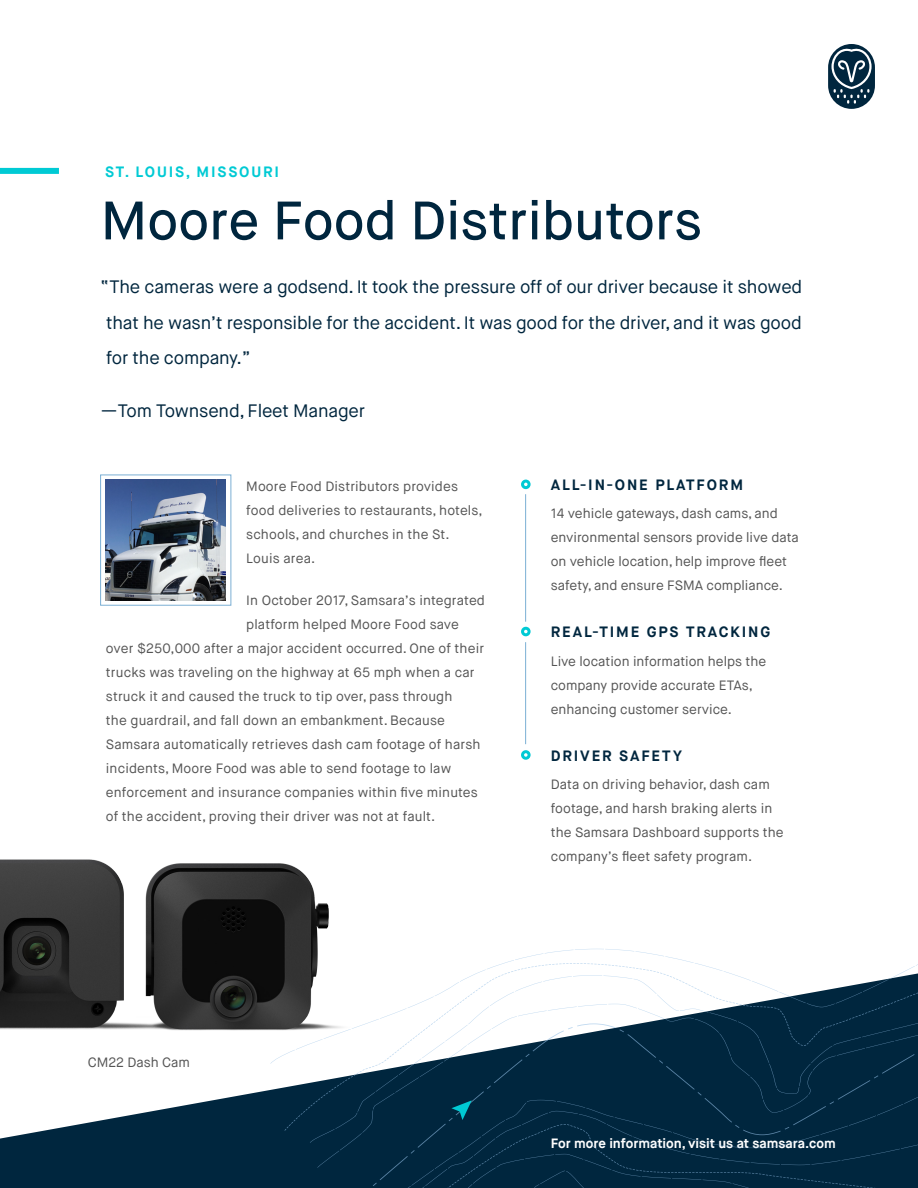
<style>
.page{position:relative;width:918px;height:1188px;background:#fff}
.page>*{position:absolute;margin:0;border:0;box-sizing:border-box;transform-origin:0 0}
.t1{font:500 54px "Maison Neue";color:#00263e}
.body_copy{font:18px/35.2px "Maison Neue";letter-spacing:-.01em;color:#00263e;text-align:justify}
.body_copy-2{font:700 15px "Maison Neue";letter-spacing:.125em;color:#00263e}
.body_copy-3{font:700 15px "Maison Neue";letter-spacing:.125em;color:#00cad4}
.body_copy-4{font:13.5px/24px "Maison Neue";letter-spacing:.01em;color:#545454}
.body_copy-5{font:700 13.5px "Maison Neue";color:#fff}
</style>
<div class="page">
<svg style="left:0;top:1092px;width:259px;height:96px;fill:#00263e"></svg>
<div style="left:521px;top:480px;width:10px;height:9px;border:3px solid #00cad4;border-radius:50%"></div>
<div style="left:521px;top:627px;width:10px;height:9px;border:3px solid #00cad4;border-radius:50%"></div>
<div style="left:521px;top:750px;width:10px;height:10px;border:3px solid #00cad4;border-radius:50%"></div>
<hr style="left:525px;top:494px;width:1px;height:128px;background:#7bafd4">
<hr style="left:525px;top:642px;width:1px;height:102px;background:#7bafd4">
<div style="left:0;top:168px;width:59px;height:6px;background:#00cad4"></div>
<svg style="left:828px;top:44px;width:47px;height:65px"></svg>
<img style="left:105px;top:480px;width:121px;height:121px">
<div style="left:100px;top:475px;width:131px;height:130px;border:1px solid #7bafd4"></div>
<div style="left:259px;top:1087px;width:32px;height:101px;background:#00263e"></div>
<svg style="left:270px;top:949px;width:648px;height:115px"></svg>
<svg style="left:310px;top:975px;width:608px;height:125px"></svg>
<svg style="left:317px;top:1004px;width:601px;height:96px;fill:#00263e"></svg>
<div style="left:294px;top:1100px;width:624px;height:88px;background:#00263e"></div>
<img style="left:0;top:859px;width:353px;height:187px">
<p class="body_copy-3" style="left:105px;top:162px;width:175px">ST. LOUIS, MISSOURI</p>
<p class="t1" style="left:101px;top:187px;width:603px">Moore Food Distributors</p>
<p class="body_copy" style="left:101px;top:270px;width:703px">“The cameras were a godsend. It took the pressure off of our driver because it showed that he wasn’t responsible for the accident. It was good for the driver, and it was good for the company.”</p>
<p class="body_copy" style="left:100px;top:393px;width:266px">—Tom Townsend, Fleet Manager</p>
<p class="body_copy-4" style="left:246px;top:475px;width:238px">Moore Food Distributors provides food deliveries to restaurants, hotels, schools, and churches in the St.<br>Louis area.</p>
<p class="body_copy-4" style="left:246px;top:589px;width:240px">In October 2017, Samsara’s integrated</p>
<p class="body_copy-4" style="left:246px;top:613px;width:214px">platform helped Moore Food save</p>
<p class="body_copy-4" style="left:106px;top:637px;width:380px">over $250,000 after a major accident occurred. One of their</p>
<p class="body_copy-4" style="left:106px;top:661px;width:370px">trucks was traveling on the highway at 65 mph when a car</p>
<p class="body_copy-4" style="left:106px;top:685px;width:348px">struck it and caused the truck to tip over, pass through</p>
<p class="body_copy-4" style="left:106px;top:709px;width:341px">the guardrail, and fall down an embankment. Because</p>
<p class="body_copy-4" style="left:106px;top:733px;width:376px">Samsara automatically retrieves dash cam footage of harsh</p>
<p class="body_copy-4" style="left:106px;top:757px;width:347px">incidents, Moore Food was able to send footage to law</p>
<p class="body_copy-4" style="left:106px;top:781px;width:373px">enforcement and insurance companies within five minutes</p>
<p class="body_copy-4" style="left:106px;top:805px;width:331px">of the accident, proving their driver was not at fault.</p>
<p class="body_copy-2" style="left:551px;top:475px;width:194px">ALL-IN-ONE PLATFORM</p>
<p class="body_copy-4" style="left:551px;top:502px;width:250px">14 vehicle gateways, dash cams, and environmental sensors provide live data on vehicle location, help improve fleet safety, and ensure FSMA compliance.</p>
<p class="body_copy-2" style="left:551px;top:622px;width:221px">REAL-TIME GPS TRACKING</p>
<p class="body_copy-4" style="left:551px;top:649px;width:217px">Live location information helps the company provide accurate ETAs, enhancing customer service.</p>
<p class="body_copy-2" style="left:551px;top:746px;width:133px">DRIVER SAFETY</p>
<p class="body_copy-4" style="left:551px;top:773px;width:234px">Data on driving behavior, dash cam footage, and harsh braking alerts in the Samsara Dashboard supports the company’s fleet safety program.</p>
<p class="body_copy-4" style="left:88px;top:1050px;width:104px">CM22 Dash Cam</p>
<p class="body_copy-5" style="left:551px;top:1135px;width:287px">For more information, visit us at samsara.com</p>
</div>
